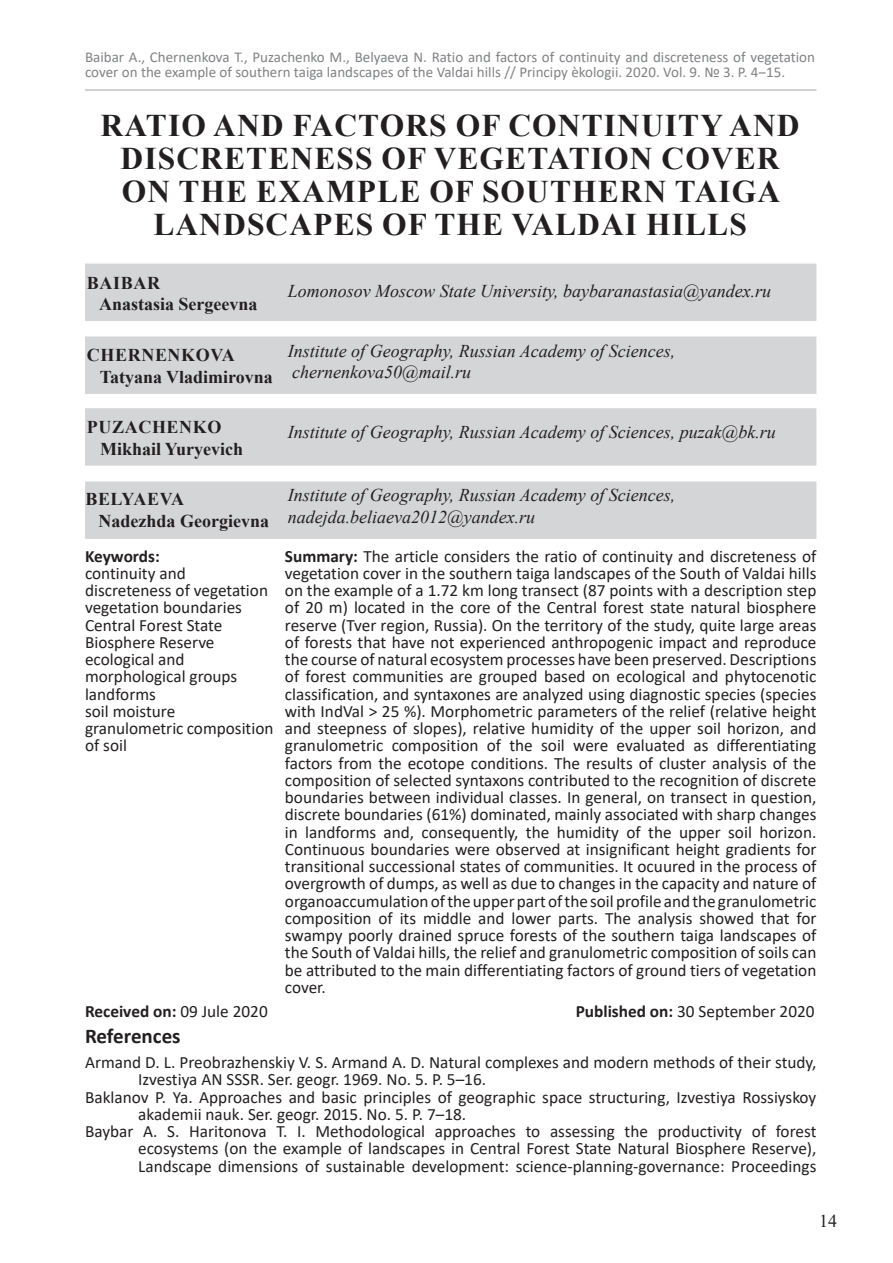
<style>
.page{position:relative;width:893px;height:1263px;background:#fff}
.page>*{position:absolute;margin:0;border:0;box-sizing:border-box;transform-origin:0 0}
.heading_1{font:700 31.5px/33px "Times New Roman";letter-spacing:.035em;color:#231f20;text-align:center}
.heading_3{font:700 21px "Calibri";color:#231f20}
.t1{font:italic 18px "Times New Roman";color:#231f20}
.t2{font:700 18px/21.6px "Times New Roman";color:#231f20}
.t3{font:18px "Times New Roman";color:#231f20}
.heading_3-2{font:17.25px/17.2px "Calibri";color:#231f20}
.heading_3-3{font:700 17.25px "Calibri";color:#231f20}
.t4{font:15px/15px "Calibri";color:#808285}
.s1{font-weight:700}
.s2{font-weight:400}
</style>
<div class="page">
<hr style="left:85px;top:89px;width:731px;height:2px;background:#808285">
<div style="left:85px;top:264px;width:731px;height:57px;background:#d4d5d7"></div>
<div style="left:85px;top:336px;width:731px;height:58px;background:#d4d5d7;border:2px solid #d4d5d7"></div>
<div style="left:85px;top:408px;width:731px;height:58px;background:#d4d5d7;border:2px solid #d4d5d7"></div>
<div style="left:85px;top:481px;width:731px;height:58px;background:#d4d5d7;border:2px solid #d4d5d7"></div>
<p class="t4" style="left:85px;top:49px;width:731px">Baibar A., Chernenkova T., Puzachenko M., Belyaeva N. Ratio and factors of continuity and discreteness of vegetation cover on the example of southern taiga landscapes of the Valdai hills // Principy èkologii. 2020. Vol. 9. № 3. P. 4‒15.</p>
<p class="heading_1" style="left:101px;top:108px;width:701px">RATIO AND FACTORS OF CONTINUITY AND DISCRETENESS OF VEGETATION COVER ON THE EXAMPLE OF SOUTHERN TAIGA LANDSCAPES OF THE VALDAI HILLS</p>
<p class="t2" style="left:99px;top:271px;width:160px;text-indent:-12px">BAIBAR<br>Anastasia Sergeevna</p>
<p class="t1" style="left:288px;top:279px;width:485px">Lomonosov Moscow State University, baybaranastasia@yandex.ru</p>
<p class="t2" style="left:100px;top:344px;width:175px;text-indent:-13px">CHERNENKOVA<br>Tatyana Vladimirovna</p>
<p class="t1" style="left:288px;top:338px;width:389px">Institute of Geography, Russian Academy of Sciences,</p>
<p class="t1" style="left:292px;top:360px;width:181px">chernenkova50@mail.ru</p>
<p class="t2" style="left:100px;top:416px;width:145px;text-indent:-13px">PUZACHENKO<br>Mikhail Yuryevich</p>
<p class="t1" style="left:288px;top:419px;width:490px">Institute of Geography, Russian Academy of Sciences, puzak@bk.ru</p>
<p class="t2" style="left:99px;top:488px;width:172px;text-indent:-13px">BELYAEVA<br>Nadezhda Georgievna</p>
<p class="t1" style="left:288px;top:483px;width:389px">Institute of Geography, Russian Academy of Sciences,</p>
<p class="t1" style="left:288px;top:505px;width:249px">nadejda.beliaeva2012@yandex.ru</p>
<p class="heading_3-3" style="left:85px;top:544px;width:76px">Keywords:</p>
<p class="heading_3-2" style="left:85px;top:564px;width:185px">continuity and discreteness of vegetation</p>
<p class="heading_3-2" style="left:85px;top:598px;width:159px">vegetation boundaries</p>
<p class="heading_3-2" style="left:85px;top:616px;width:154px">Central Forest State<br>Biosphere Reserve ecological and morphological groups</p>
<p class="heading_3-2" style="left:85px;top:685px;width:72px">landforms</p>
<p class="heading_3-2" style="left:85px;top:702px;width:92px">soil moisture</p>
<p class="heading_3-2" style="left:85px;top:719px;width:190px">granulometric composition of soil</p>
<p class="heading_3-2" style="left:285px;top:547px;width:533px;text-align:justify"><span class="s1">Summary:</span> The article considers the ratio of continuity and discreteness of vegetation cover in the southern taiga landscapes of the South of Valdai hills on the example of a 1.72 km long transect (87 points with a description step of 20 m) located in the core of the Central forest state natural biosphere reserve (Tver region, Russia). On the territory of the study, quite large areas of forests that have not experienced anthropogenic impact and reproduce the course of natural ecosystem processes have been preserved. Descriptions of forest communities are grouped based on ecological and phytocenotic classification, and syntaxones are analyzed using diagnostic species (species with IndVal &gt; 25 %). Morphometric parameters of the relief (relative height and steepness of slopes), relative humidity of the upper soil horizon, and granulometric composition of the soil were evaluated as differentiating factors from the ecotope conditions. The results of cluster analysis of the composition of selected syntaxons contributed to the recognition of discrete boundaries between individual classes. In general, on transect in question, discrete boundaries (61%) dominated, mainly associated with sharp changes in landforms and, consequently, the humidity of the upper soil horizon.<br>Continuous boundaries were observed at insignificant height gradients for transitional successional states of communities. It ocuured in the process of overgrowth of dumps, as well as due to changes in the capacity and nature of organoaccumulation of the upper part of the soil profile and the granulometric composition of its middle and lower parts. The analysis showed that for swampy poorly drained spruce forests of the southern taiga landscapes of the South of Valdai hills, the relief and granulometric composition of soils can be attributed to the main differentiating factors of ground tiers of vegetation cover.</p>
<p class="heading_3-3" style="left:85px;top:998px;width:184px">Received on: <span class="s2">09 Jule 2020</span></p>
<p class="heading_3-2" style="left:576px;top:1002px;width:240px"><span class="s1">Published on:</span> 30 September 2020</p>
<p class="heading_3" style="left:85px;top:1021px;width:97px">References</p>
<p class="heading_3-2" style="left:138px;top:1053px;width:680px;text-indent:-53px">Armand D. L. Preobrazhenskiy V. S. Armand A. D. Natural complexes and modern methods of their study,<br>Izvestiya AN SSSR. Ser. geogr. 1969. No. 5. P. 5–16.</p>
<p class="heading_3-2" style="left:138px;top:1088px;width:680px;text-indent:-53px">Baklanov P. Ya. Approaches and basic principles of geographic space structuring, Izvestiya Rossiyskoy akademii nauk. Ser. geogr. 2015. No. 5. P. 7–18.</p>
<p class="heading_3-2" style="left:138px;top:1122px;width:680px;text-align:justify;text-indent:-53px">Baybar A. S. Haritonova T. I. Methodological approaches to assessing the productivity of forest ecosystems (on the example of landscapes in Central Forest State Natural Biosphere Reserve), Landscape dimensions of sustainable development: science-planning-governance: Proceedings</p>
<p class="t3" style="left:819px;top:1208px;width:19px">14</p>
</div>
